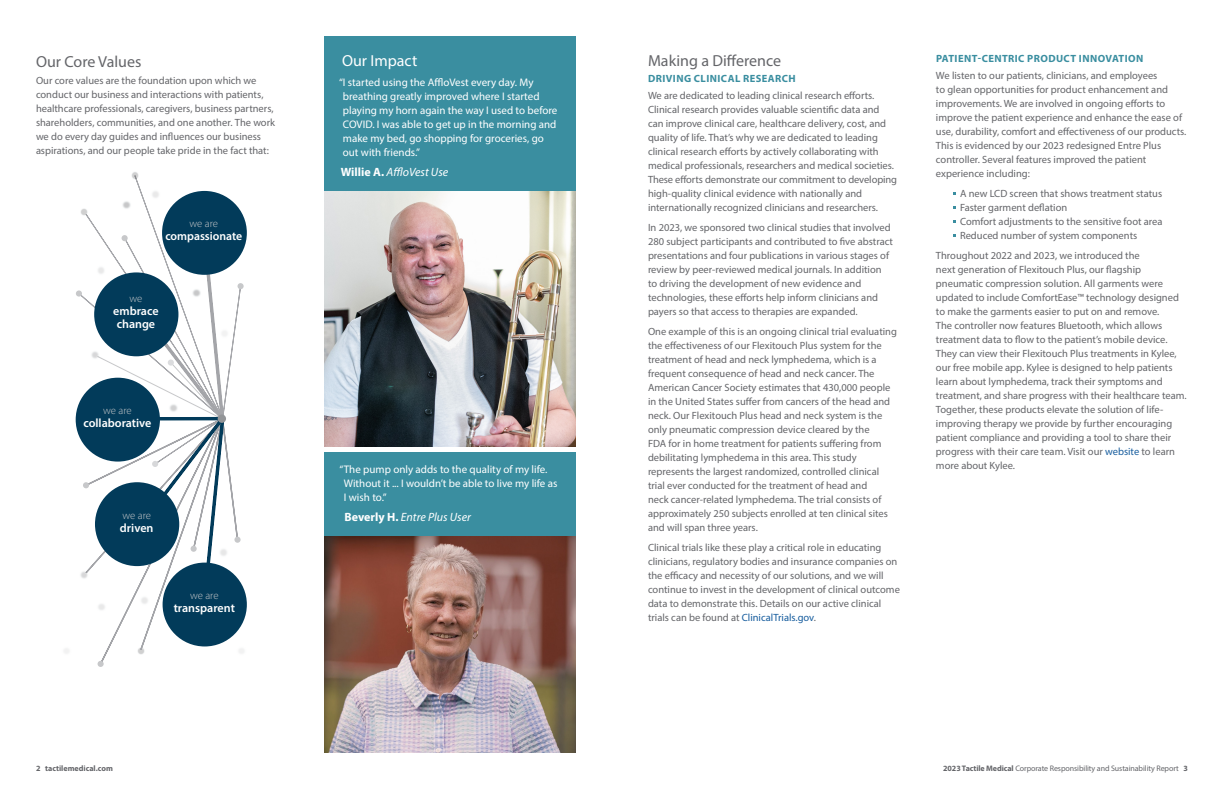
<style>
.page{position:relative;width:1224px;height:792px;background:#fff}
.page>*{position:absolute;margin:0;border:0;box-sizing:border-box;transform-origin:0 0}
.BodyCopy{font:16px "Myriad Pro";color:#646569}
.BodyCopy-2{font:16px "Myriad Pro";color:#fff}
.t1{font:600 12.1px/13px "Myriad Pro";color:#fff}
.t2{font:italic 12px "Myriad Pro";color:#fff}
.t3{font:600 11.9px "Myriad Pro";color:#fff}
.t4{font:11px/14px "Myriad Pro";color:#fff}
.t5{font:300 10.8px "Myriad Pro";letter-spacing:-.005em;color:#c7c8ca}
.BodyCopy-3{font:10.5px/14px "Myriad Pro";color:#646569}
.t6{font:700 10.5px "Myriad Pro";letter-spacing:.04em;color:#3a8ea0}
.t7{font:8px "Myriad Pro";letter-spacing:-.01em;color:#646569}
.t8{font:700 8px "Myriad Pro";color:#646569}
.s1{font-weight:700;font-style:normal}
.s2{color:#175d9e}
.s3{font-weight:700}
</style>
<div class="page">
<img style="left:324px;top:536px;width:252px;height:217px">
<img style="left:324px;top:190px;width:252px;height:256px">
<div style="left:324px;top:36px;width:252px;height:154px;background:#3a8ea0"></div>
<div style="left:324px;top:453px;width:252px;height:83px;background:#3a8ea0"></div>
<div style="left:76px;top:290px;width:6px;height:7px;background:#c7c8ca;border-radius:50%"></div>
<img style="left:64px;top:649px;width:5px;height:4px">
<svg style="left:78px;top:172px;width:166px;height:495px"></svg>
<div style="left:218px;top:414px;width:8px;height:9px;background:#939598;border-radius:50%"></div>
<div style="left:162px;top:191px;width:85px;height:84px;background:#023b5a;border-radius:50%"></div>
<div style="left:94px;top:272px;width:84px;height:84px;background:#023b5a;border-radius:50%"></div>
<div style="left:76px;top:378px;width:84px;height:84px;background:#023b5a;border-radius:50%"></div>
<div style="left:95px;top:482px;width:84px;height:84px;background:#023b5a;border-radius:50%"></div>
<div style="left:163px;top:563px;width:84px;height:83px;background:#023b5a;border-radius:50%"></div>
<img style="left:120px;top:198px;width:13px;height:14px">
<p class="BodyCopy" style="left:36px;top:51px;width:107px">Our Core Values</p>
<p class="BodyCopy-2" style="left:342px;top:51px;width:77px">Our Impact</p>
<p class="BodyCopy-3" style="left:36px;top:73px;width:241px">Our core values are the foundation upon which we conduct our business and interactions with patients, healthcare professionals, caregivers, business partners, shareholders, communities, and one another. The work we do every day guides and influences our business aspirations, and our people take pride in the fact that:</p>
<p class="t4" style="left:343px;top:75px;width:216px;text-indent:-4px">“I started using the AffloVest every day. My breathing greatly improved where I started playing my horn again the way I used to before COVID. I was able to get up in the morning and make my bed, go shopping for groceries, go out with friends.”</p>
<p class="t2" style="left:341px;top:164px;width:109px"><span class="s1">Willie A.</span> AffloVest Use</p>
<p class="t5" style="left:190px;top:217px;width:30px">we are</p>
<p class="t3" style="left:165px;top:229px;width:78px">compassionate</p>
<p class="t5" style="left:129px;top:292px;width:14px">we</p>
<p class="t1" style="left:113px;top:304px;width:47px">embrace change</p>
<p class="t5" style="left:103px;top:404px;width:30px">we are</p>
<p class="t1" style="left:83px;top:416px;width:70px">collaborative</p>
<p class="t5" style="left:123px;top:508px;width:30px">we are</p>
<p class="t1" style="left:120px;top:521px;width:35px">driven</p>
<p class="t5" style="left:190px;top:589px;width:30px">we are</p>
<p class="t1" style="left:174px;top:601px;width:63px">transparent</p>
<p class="t4" style="left:344px;top:462px;width:215px;text-indent:-4px">“The pump only adds to the quality of my life.<br>Without it ... I wouldn’t be able to live my life as<br>I wish to.”</p>
<p class="t2" style="left:344px;top:510px;width:128px"><span class="s1">Beverly H.</span> Entre Plus User</p>
<p class="BodyCopy" style="left:648px;top:51px;width:135px">Making a Difference</p>
<p class="t6" style="left:648px;top:72px;width:149px">DRIVING CLINICAL RESEARCH</p>
<p class="BodyCopy-3" style="left:648px;top:89px;width:251px">We are dedicated to leading clinical research efforts.<br>Clinical research provides valuable scientific data and can improve clinical care, healthcare delivery, cost, and quality of life. That’s why we are dedicated to leading clinical research efforts by actively collaborating with medical professionals, researchers and medical societies.<br>These efforts demonstrate our commitment to developing high-quality clinical evidence with nationally and internationally recognized clinicians and researchers.</p>
<p class="BodyCopy-3" style="left:648px;top:221px;width:247px">In 2023, we sponsored two clinical studies that involved 280 subject participants and contributed to five abstract presentations and four publications in various stages of review by peer-reviewed medical journals. In addition to driving the development of new evidence and technologies, these efforts help inform clinicians and payers so that access to therapies are expanded.</p>
<p class="BodyCopy-3" style="left:648px;top:325px;width:250px">One example of this is an ongoing clinical trial evaluating the effectiveness of our Flexitouch Plus system for the treatment of head and neck lymphedema, which is a frequent consequence of head and neck cancer. The American Cancer Society estimates that 430,000 people in the United States suffer from cancers of the head and neck. Our Flexitouch Plus head and neck system is the only pneumatic compression device cleared by the<br>FDA for in home treatment for patients suffering from debilitating lymphedema in this area. This study represents the largest randomized, controlled clinical trial ever conducted for the treatment of head and<br>neck cancer-related lymphedema. The trial consists of approximately 250 subjects enrolled at ten clinical sites and will span three years.</p>
<p class="BodyCopy-3" style="left:648px;top:541px;width:253px">Clinical trials like these play a critical role in educating clinicians, regulatory bodies and insurance companies on the efficacy and necessity of our solutions, and we will continue to invest in the development of clinical outcome data to demonstrate this. Details on our active clinical trials can be found at <span class="s2">ClinicalTrials.gov</span>.</p>
<p class="t6" style="left:936px;top:52px;width:209px">PATIENT-CENTRIC PRODUCT INNOVATION</p>
<p class="BodyCopy-3" style="left:936px;top:69px;width:252px">We listen to our patients, clinicians, and employees<br>to glean opportunities for product enhancement and improvements. We are involved in ongoing efforts to improve the patient experience and enhance the ease of use, durability, comfort and effectiveness of our products.<br>This is evidenced by our 2023 redesigned Entre Plus controller. Several features improved the patient experience including:</p>
<p class="BodyCopy-3" style="left:960px;top:187px;width:204px">A new LCD screen that shows treatment status</p>
<p class="BodyCopy-3" style="left:960px;top:201px;width:109px">Faster garment deflation</p>
<p class="BodyCopy-3" style="left:960px;top:215px;width:204px">Comfort adjustments to the sensitive foot area</p>
<p class="BodyCopy-3" style="left:960px;top:229px;width:179px">Reduced number of system components</p>
<p class="BodyCopy-3" style="left:936px;top:249px;width:252px">Throughout 2022 and 2023, we introduced the<br>next generation of Flexitouch Plus, our flagship pneumatic compression solution. All garments were updated to include ComfortEase™ technology designed to make the garments easier to put on and remove.<br>The controller now features Bluetooth, which allows treatment data to flow to the patient’s mobile device.<br>They can view their Flexitouch Plus treatments in Kylee, our free mobile app. Kylee is designed to help patients learn about lymphedema, track their symptoms and treatment, and share progress with their healthcare team.<br>Together, these products elevate the solution of life&shy;improving therapy we provide by further encouraging patient compliance and providing a tool to share their progress with their care team. Visit our <span class="s2">website</span> to learn more about Kylee.</p>
<p class="t8" style="left:36px;top:763px;width:78px">2 tactilemedical.com</p>
<p class="t7" style="left:943px;top:763px;width:246px"><span class="s3">2023 Tactile Medical</span> Corporate Responsibility and Sustainability Report <span class="s3">3</span></p>
</div>
